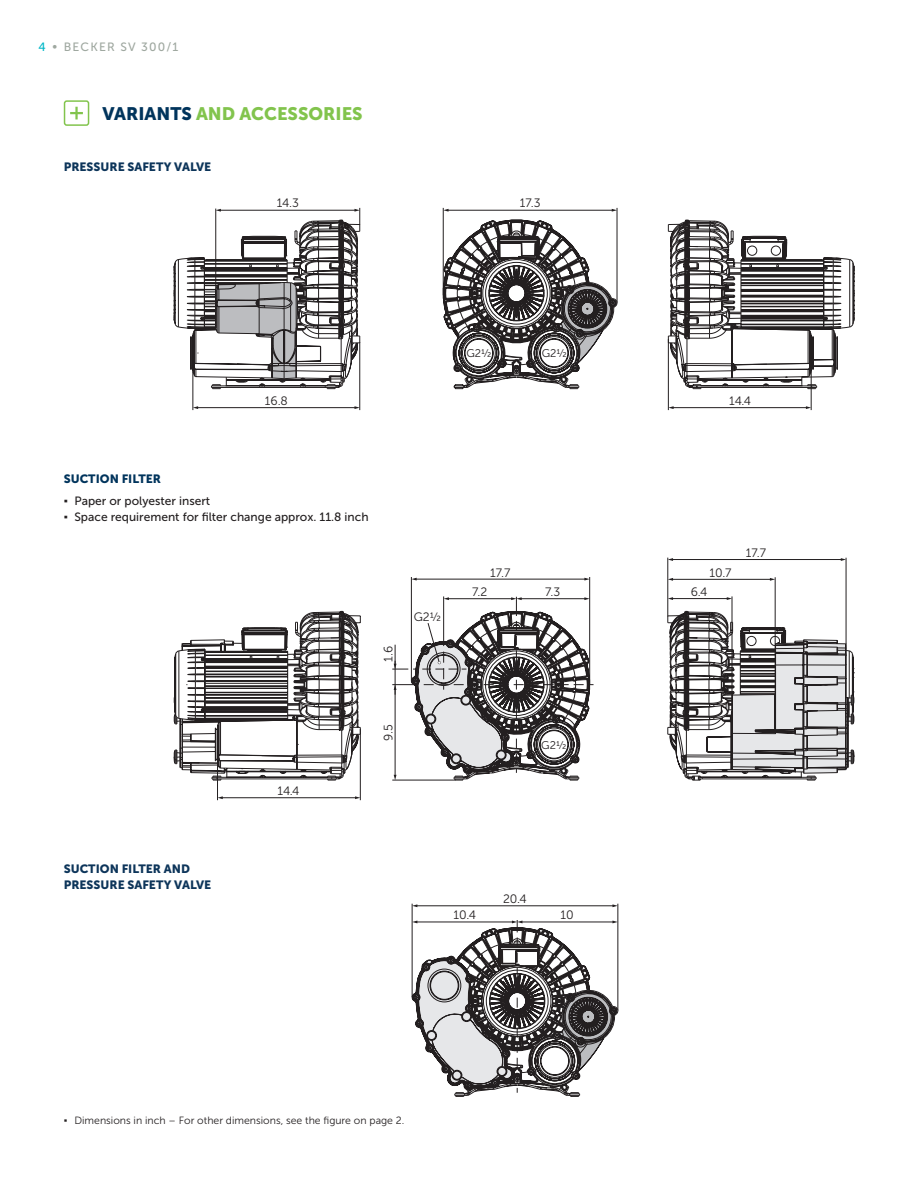
<style>
.page{position:relative;width:918px;height:1188px;background:#fff}
.page>*{position:absolute;margin:0;border:0;box-sizing:border-box;transform-origin:0 0}
.t1{font:18px "Museo Sans 900";color:#82c44d}
.t2{font:12.15px "Museo Sans 300";color:#231f20}
.t3{font:12px/16.5px "Museo Sans 500";color:#231f20}
.t4{font:12px/16.5px "Museo Sans 900";color:#0d355a}
.t5{font:12px "Museo Sans 500";letter-spacing:.1em;color:#9fa8a0}
.t6{font:12px "Museo Sans 900";color:#00345c}
.t7{font:700 12px/16.5px "Verdana";color:#231f20}
.t8{font:11.1px "Museo Sans 300";color:#231f20}
.t9{font:10.5px "Museo Sans 300";color:#231f20}
.s1{color:#00b7c7}
.s2{color:#00345c}
.s3{font-family:"Verdana";font-weight:700}
</style>
<div class="page">
<div style="left:64px;top:100px;width:25px;height:26px;border:2px solid #82c44d;border-radius:2px"></div>
<svg style="left:70px;top:107px;width:13px;height:12px"></svg>
<svg style="left:807px;top:257px;width:47px;height:132px"></svg>
<svg style="left:443px;top:207px;width:335px;height:29px"></svg>
<svg style="left:612px;top:209px;width:5px;height:3px"></svg>
<svg style="left:443px;top:209px;width:6px;height:3px"></svg>
<svg style="left:442px;top:218px;width:175px;height:171px"></svg>
<svg style="left:503px;top:236px;width:304px;height:172px"></svg>
<svg style="left:806px;top:406px;width:5px;height:3px"></svg>
<svg style="left:669px;top:406px;width:5px;height:3px"></svg>
<hr style="left:811px;top:367px;width:1px;height:43px;background:#231f20">
<hr style="left:668px;top:339px;width:1px;height:71px;background:#231f20">
<svg style="left:174px;top:208px;width:187px;height:181px"></svg>
<hr style="left:197px;top:407px;width:158px;height:1px;background:#231f20">
<svg style="left:354px;top:406px;width:6px;height:3px"></svg>
<hr style="left:360px;top:342px;width:1px;height:68px;background:#231f20">
<hr style="left:193px;top:371px;width:1px;height:39px;background:#231f20">
<svg style="left:174px;top:611px;width:187px;height:170px"></svg>
<svg style="left:667px;top:557px;width:187px;height:224px"></svg>
<hr style="left:222px;top:797px;width:134px;height:1px;background:#231f20">
<svg style="left:218px;top:796px;width:5px;height:3px"></svg>
<svg style="left:355px;top:796px;width:5px;height:3px"></svg>
<hr style="left:217px;top:757px;width:1px;height:43px;background:#231f20">
<hr style="left:360px;top:729px;width:1px;height:71px;background:#231f20">
<hr style="left:411px;top:577px;width:1px;height:103px;background:#231f20">
<hr style="left:589px;top:577px;width:1px;height:108px;background:#231f20">
<hr style="left:416px;top:579px;width:169px;height:1px;background:#231f20">
<svg style="left:411px;top:578px;width:6px;height:3px"></svg>
<svg style="left:584px;top:578px;width:6px;height:3px"></svg>
<svg style="left:392px;top:596px;width:202px;height:185px"></svg>
<svg style="left:412px;top:903px;width:206px;height:194px"></svg>
<p class="t5" style="left:38px;top:40px;width:142px"><span class="s1">4</span> • BECKER SV 300/1</p>
<h1 class="t1" style="left:102px;top:103px;width:262px"><span class="s2">VARIANTS</span> AND ACCESSORIES</h1>
<p class="t4" style="left:64px;top:158px;width:149px">PRESSURE SAFETY VALVE</p>
<p class="t2" style="left:277px;top:197px;width:24px">14.3</p>
<p class="t2" style="left:520px;top:197px;width:22px">17.3</p>
<p class="t2" style="left:265px;top:394px;width:24px">16.8</p>
<p class="t8" style="left:466px;top:347px;width:27px">G2½</p>
<p class="t8" style="left:542px;top:347px;width:27px">G2½</p>
<p class="t6" style="left:64px;top:472px;width:99px">SUCTION FILTER</p>
<p class="t7" style="left:64px;top:492px;width:6px">▪ ▪</p>
<p class="t3" style="left:74px;top:492px;width:296px">Paper or polyester insert<br>Space requirement for filter change approx. 11.8 inch</p>
<p class="t2" style="left:278px;top:784px;width:23px">14.4</p>
<p class="t2" style="left:382px;top:662px;width:17px;rotate:-90deg">1.6</p>
<p class="t2" style="left:414px;top:610px;width:29px">G2½</p>
<p class="t2" style="left:382px;top:741px;width:18px;rotate:-90deg">9.5</p>
<p class="t2" style="left:490px;top:566px;width:22px">17.7</p>
<p class="t2" style="left:472px;top:585px;width:17px">7.2</p>
<p class="t2" style="left:545px;top:585px;width:17px">7.3</p>
<p class="t8" style="left:541px;top:739px;width:27px">G2½</p>
<p class="t4" style="left:64px;top:860px;width:149px">SUCTION FILTER AND<br>PRESSURE SAFETY VALVE</p>
<p class="t2" style="left:503px;top:893px;width:25px">20.4</p>
<p class="t2" style="left:454px;top:909px;width:24px">10.4</p>
<p class="t2" style="left:560px;top:908px;width:15px">10</p>
<p class="t9" style="left:64px;top:1114px;width:342px"><span class="s3">▪</span> Dimensions in inch – For other dimensions, see the figure on page 2.</p>
<p class="t2" style="left:729px;top:394px;width:23px">14.4</p>
<p class="t2" style="left:709px;top:566px;width:24px">10.7</p>
<p class="t2" style="left:691px;top:585px;width:18px">6.4</p>
<p class="t2" style="left:746px;top:546px;width:22px">17.7</p>
</div>
